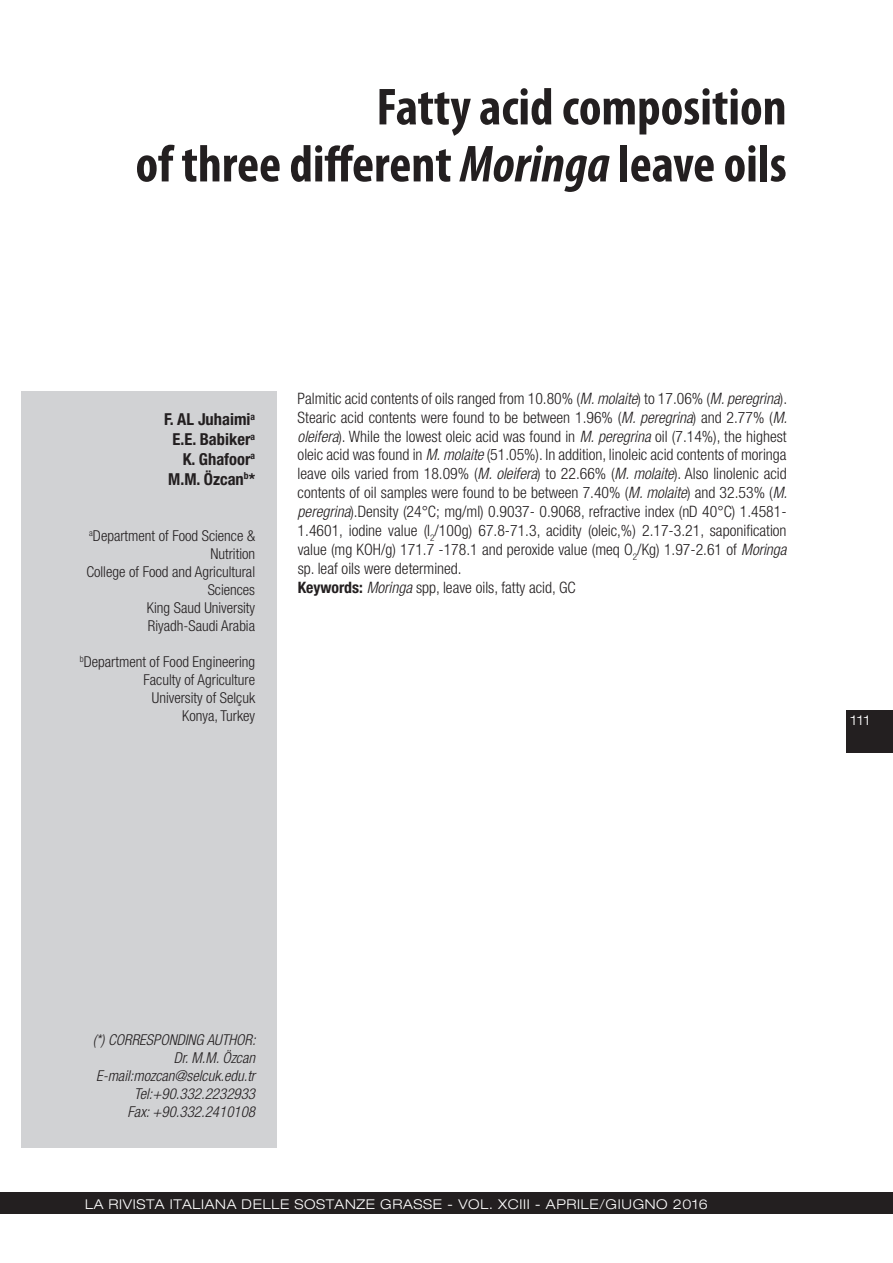
<style>
.page{position:relative;width:893px;height:1263px;background:#fff}
.page>*{position:absolute;margin:0;border:0;box-sizing:border-box;transform-origin:0 0}
.t1{font:700 condensed 52.5px/57px "Myriad Pro";color:#231f20;text-align:right}
.t2{font:700 condensed 16.5px/19.8px "Helvetica Neue";color:#231f20;text-align:right}
.t3{font:300 condensed 15.75px/18.9px "Helvetica Neue";color:#231f20}
.t4{font:300 condensed 15px/18px "Helvetica Neue";color:#231f20;text-align:right}
.t5{font:italic 300 condensed 15px/18px "Helvetica Neue";color:#231f20;text-align:right}
.t6{font:300 expanded 13.5px "Helvetica Neue";letter-spacing:.05em;color:#fff}
.s1{font-style:italic}
.s2{font-weight:700}
</style>
<div class="page">
<div style="left:0;top:1193px;width:893px;height:21px;background:#231f20"></div>
<div style="left:846px;top:710px;width:47px;height:43px;background:#231f20"></div>
<div style="left:21px;top:391px;width:255px;height:757px;background:#d1d2d4"></div>
<h1 class="t1" style="left:135px;top:77px;width:653px">Fatty acid composition<br>of three different <span class="s1">Moringa</span> leave oils</h1>
<p class="t2" style="left:164px;top:409px;width:93px">F. AL Juhaimi<sup>a<br></sup>E.E. Babiker<sup>a<br></sup>K. Ghafoor<sup>a<br></sup>M.M. Özcan<sup>b</sup>*</p>
<p class="t4" style="left:86px;top:526px;width:170px"><sup>a</sup>Department of Food Science &amp;<br>Nutrition<br>College of Food and Agricultural<br>Sciences<br>King Saud University<br>Riyadh-Saudi Arabia</p>
<p class="t4" style="left:80px;top:652px;width:177px"><sup>b</sup>Department of Food Engineering<br>Faculty of Agriculture<br>University of Selçuk<br>Konya, Turkey</p>
<p class="t3" style="left:298px;top:389px;width:491px">Palmitic acid contents of oils ranged from 10.80% (<span class="s1">M. molaite</span>) to 17.06% (<span class="s1">M. peregrina</span>).<br>Stearic acid contents were found to be between 1.96% (<span class="s1">M. peregrina</span>) and 2.77% (<span class="s1">M. oleifera</span>). While the lowest oleic acid was found in <span class="s1">M. peregrina</span> oil (7.14%), the highest oleic acid was found in <span class="s1">M. molaite</span> (51.05%). In addition, linoleic acid contents of moringa leave oils varied from 18.09% (<span class="s1">M. oleifera</span>) to 22.66% (<span class="s1">M. molaite</span>). Also linolenic acid contents of oil samples were found to be between 7.40% (<span class="s1">M. molaite</span>) and 32.53% (<span class="s1">M. peregrina</span>).Density (24°C; mg/ml) 0.9037- 0.9068, refractive index (nD 40°C) 1.4581- 1.4601, iodine value (I<sub>2</sub>/100g) 67.8-71.3, acidity (oleic,%) 2.17-3.21, saponification value (mg KOH/g) 171.7 -178.1 and peroxide value (meq O<sub>2</sub>/Kg) 1.97-2.61 of <span class="s1">Moringa </span>sp. leaf oils were determined.<br><span class="s2">Keywords:</span> <span class="s1">Moringa</span> spp, leave oils, fatty acid, GC</p>
<p class="t6" style="left:850px;top:712px;width:21px">111</p>
<p class="t5" style="left:93px;top:1030px;width:164px">(*) CORRESPONDING AUTHOR:<br>Dr. M.M. Özcan<br>E-mail:mozcan@selcuk.edu.tr<br>Tel:+90.332.2232933<br>Fax: +90.332.2410108</p>
<p class="t6" style="left:85px;top:1196px;width:560px">LA RIVISTA ITALIANA DELLE SOSTANZE GRASSE - VO L. XCIII - APRI LE/GI UGNO</p>
<p class="t6" style="left:673px;top:1196px;width:37px">2016</p>
</div>
